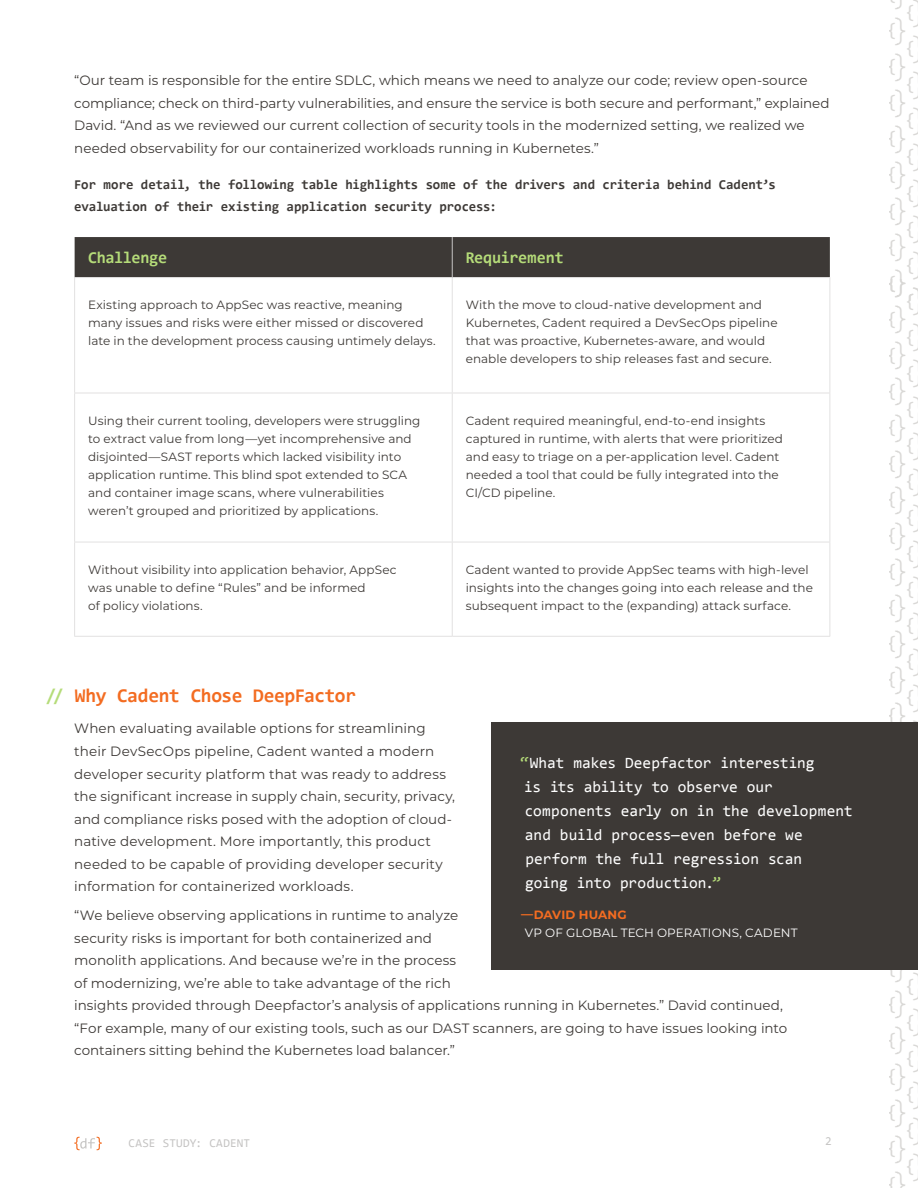
<style>
.page{position:relative;width:918px;height:1188px;background:#fff}
.page>*{position:absolute;margin:0;border:0;box-sizing:border-box;transform-origin:0 0}
.t1{font:700 19.5px "Consolas";letter-spacing:-.02em;color:#f36c21}
.t2{font:700 16.5px "Consolas";letter-spacing:-.015em;color:#b5dc79}
.t3{font:15.75px/24px "Consolas";letter-spacing:-.005em;color:#fff}
.t4{font:13.5px/22.5px "Montserrat";color:#3d3936}
.t5{font:700 13.5px/22.5px "Consolas";letter-spacing:-.01em;color:#3d3936}
.t6{font:12px/18px "Montserrat";letter-spacing:.005em;color:#3d3936}
.t7{font:12px "Montserrat";letter-spacing:.01em;color:#fff}
.t8{font:12px "Consolas";letter-spacing:.02em;color:#c5c4c3}
.t9{font:700 12px "Montserrat";letter-spacing:.015em;color:#f36c21}
.s1{color:#b5dc79}
</style>
<div class="page">
<svg style="left:890px;top:300px;width:28px;height:888px"></svg>
<svg style="left:890px;top:0;width:28px;height:300px"></svg>
<svg style="left:74px;top:1137px;width:28px;height:13px"></svg>
<div style="left:75px;top:237px;width:755px;height:40px;background:#3d3936"></div>
<hr style="left:452px;top:278px;width:1px;height:115px;background:#e2e1e1">
<hr style="left:452px;top:393px;width:1px;height:149px;background:#e2e1e1">
<hr style="left:452px;top:542px;width:1px;height:94px;background:#e2e1e1">
<hr style="left:74px;top:393px;width:378px;height:1px;background:#e2e1e1">
<hr style="left:452px;top:393px;width:378px;height:1px;background:#e2e1e1">
<hr style="left:74px;top:542px;width:378px;height:1px;background:#e2e1e1">
<hr style="left:452px;top:542px;width:378px;height:1px;background:#e2e1e1">
<hr style="left:74px;top:277px;width:378px;height:1px;background:#e2e1e1">
<hr style="left:74px;top:278px;width:1px;height:115px;background:#e2e1e1">
<hr style="left:452px;top:277px;width:378px;height:1px;background:#e2e1e1">
<hr style="left:830px;top:278px;width:1px;height:115px;background:#e2e1e1">
<hr style="left:74px;top:393px;width:1px;height:149px;background:#e2e1e1">
<hr style="left:830px;top:393px;width:1px;height:149px;background:#e2e1e1">
<hr style="left:74px;top:542px;width:1px;height:94px;background:#e2e1e1">
<hr style="left:830px;top:542px;width:1px;height:94px;background:#e2e1e1">
<hr style="left:74px;top:636px;width:378px;height:1px;background:#e2e1e1">
<hr style="left:452px;top:636px;width:378px;height:1px;background:#e2e1e1">
<hr style="left:452px;top:237px;width:1px;height:40px;background:#c5c4c3">
<div style="left:491px;top:723px;width:427px;height:247px;background:#3d3936"></div>
<p class="t4" style="left:74px;top:69px;width:757px">“Our team is responsible for the entire SDLC, which means we need to analyze our code; review open-source compliance; check on third-party vulnerabilities, and ensure the service is both secure and performant,” explained David. “And as we reviewed our current collection of security tools in the modernized setting, we realized we needed observability for our containerized workloads running in Kubernetes.”</p>
<p class="t5" style="left:74px;top:173px;width:703px">For more detail, the following table highlights some of the drivers and criteria behind Cadent’s evaluation of their existing application security process:</p>
<p class="t2" style="left:88px;top:247px;width:80px">Challenge</p>
<p class="t2" style="left:466px;top:247px;width:100px">Requirement</p>
<p class="t6" style="left:88px;top:296px;width:349px">Existing approach to AppSec was reactive, meaning many issues and risks were either missed or discovered late in the development process causing untimely delays.</p>
<p class="t6" style="left:466px;top:296px;width:313px">With the move to cloud-native development and Kubernetes, Cadent required a DevSecOps pipeline that was proactive, Kubernetes-aware, and would enable developers to ship releases fast and secure.</p>
<p class="t6" style="left:88px;top:411px;width:334px">Using their current tooling, developers were struggling to extract value from long—yet incomprehensive and disjointed—SAST reports which lacked visibility into application runtime. This blind spot extended to SCA and container image scans, where vulnerabilities weren’t grouped and prioritized by applications.</p>
<p class="t6" style="left:466px;top:411px;width:319px">Cadent required meaningful, end-to-end insights captured in runtime, with alerts that were prioritized and easy to triage on a per-application level. Cadent needed a tool that could be fully integrated into the CI/CD pipeline.</p>
<p class="t6" style="left:88px;top:560px;width:310px">Without visibility into application behavior, AppSec was unable to define “Rules” and be informed<br>of policy violations.</p>
<p class="t6" style="left:466px;top:560px;width:349px">Cadent wanted to provide AppSec teams with high-level insights into the changes going into each release and the subsequent impact to the (expanding) attack surface.</p>
<h1 class="t1" style="left:46px;top:683px;width:312px"><span class="s1">//</span> Why Cadent Chose DeepFactor</h1>
<p class="t4" style="left:74px;top:717px;width:382px">When evaluating available options for streamlining their DevSecOps pipeline, Cadent wanted a modern developer security platform that was ready to address the significant increase in supply chain, security, privacy, and compliance risks posed with the adoption of cloud&shy;native development. More importantly, this product needed to be capable of providing developer security information for containerized workloads.</p>
<p class="t4" style="left:74px;top:904px;width:715px">“We believe observing applications in runtime to analyze<br>security risks is important for both containerized and<br>monolith applications. And because we’re in the process<br>of modernizing, we’re able to take advantage of the rich<br>insights provided through Deepfactor’s analysis of applications running in Kubernetes.” David continued, “For example, many of our existing tools, such as our DAST scanners, are going to have issues looking into containers sitting behind the Kubernetes load balancer.”</p>
<p class="t3" style="left:520px;top:750px;width:334px"><span class="s1">“</span>What makes Deepfactor interesting<br>is its ability to observe our components early on in the development and build process—even before we perform the full regression scan<br>going into production.<span class="s1">”</span></p>
<p class="t9" style="left:521px;top:906px;width:107px">—DAVID HUANG</p>
<p class="t7" style="left:525px;top:925px;width:274px">VP OF GLOBAL TECH OPERATIONS, CADENT</p>
<p class="t8" style="left:129px;top:1135px;width:123px">CASE STUDY: CADENT</p>
<p class="t8" style="left:825px;top:1133px;width:8px">2</p>
</div>
